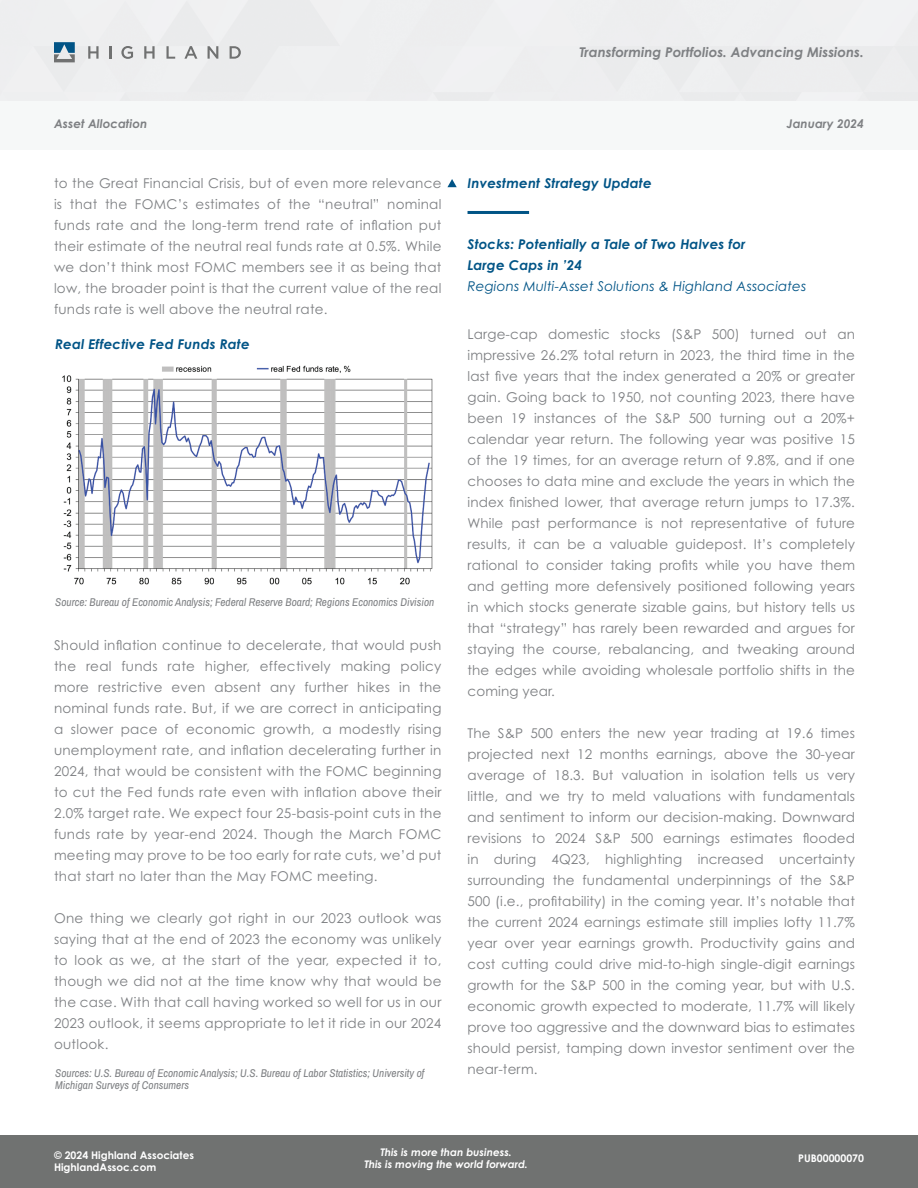
<style>
.page{position:relative;width:918px;height:1188px;background:#fff}
.page>*{position:absolute;margin:0;border:0;box-sizing:border-box;transform-origin:0 0}
.t1{font:13.5px/21px "Century Gothic Std";letter-spacing:.02em;color:#7e8083;text-align:justify}
.t2{font:italic 700 13.5px/21px "Century Gothic Std";letter-spacing:.01em;color:#015486}
.t3{font:italic 13.5px "Century Gothic Std";letter-spacing:.01em;color:#015486}
.t4{font:italic 700 13.5px "Century Gothic Std";color:#7e8083}
.t5{font:italic 700 12px "Century Gothic Std";color:#7e8083}
.t6{font:italic 11.25px/12px "Archivo Narrow";color:#7e8083}
.t7{font:italic 700 10.5px/12.6px "Century Gothic Std";color:#fff;text-align:center}
.t8{font:700 10.5px/12.6px "Century Gothic Std";color:#fff}
.t9{font:700 10.5px "Century Gothic";color:#fff}
</style>
<div class="page">
<div style="left:0;top:1135px;width:918px;height:53px;background:#707271"></div>
<svg style="left:54px;top:42px;width:21px;height:20px"></svg>
<svg style="left:88px;top:46px;width:11px;height:13px"></svg>
<svg style="left:110px;top:46px;width:2px;height:13px"></svg>
<svg style="left:121px;top:46px;width:12px;height:13px"></svg>
<svg style="left:144px;top:46px;width:11px;height:13px"></svg>
<svg style="left:166px;top:46px;width:9px;height:13px"></svg>
<svg style="left:184px;top:46px;width:13px;height:13px"></svg>
<svg style="left:208px;top:46px;width:10px;height:13px"></svg>
<svg style="left:230px;top:46px;width:11px;height:13px"></svg>
<div style="left:0;top:102px;width:918px;height:48px;background:#f6f8f8"></div>
<svg style="left:447px;top:179px;width:10px;height:8px"></svg>
<hr style="left:468px;top:211px;width:61px;height:3px;background:#015486">
<img style="left:62px;top:365px;width:371px;height:220px">
<p class="t5" style="left:54px;top:116px;width:95px">Asset Allocation</p>
<p class="t1" style="left:54px;top:173px;width:389px">to the Great Financial Crisis, but of even more relevance is that the FOMC’s estimates of the “neutral” nominal funds rate and the long-term trend rate of inflation put their estimate of the neutral real funds rate at 0.5%. While we don’t think most FOMC members see it as being that low, the broader point is that the current value of the real funds rate is well above the neutral rate.</p>
<p class="t2" style="left:55px;top:333px;width:196px">Real Effective Fed Funds Rate</p>
<p class="t6" style="left:55px;top:595px;width:381px">Source: Bureau of Economic Analysis; Federal Reserve Board; Regions Economics Division</p>
<p class="t1" style="left:54px;top:635px;width:389px">Should inflation continue to decelerate, that would push the real funds rate higher, effectively making policy more restrictive even absent any further hikes in the nominal funds rate. But, if we are correct in anticipating a slower pace of economic growth, a modestly rising unemployment rate, and inflation decelerating further in 2024, that would be consistent with the FOMC beginning to cut the Fed funds rate even with inflation above their 2.0% target rate. We expect four 25-basis-point cuts in the funds rate by year-end 2024. Though the March FOMC meeting may prove to be too early for rate cuts, we’d put that start no later than the May FOMC meeting.</p>
<p class="t1" style="left:54px;top:908px;width:389px">One thing we clearly got right in our 2023 outlook was saying that at the end of 2023 the economy was unlikely to look as we, at the start of the year, expected it to, though we did not at the time know why that would be the case. With that call having worked so well for us in our 2023 outlook, it seems appropriate to let it ride in our 2024 outlook.</p>
<p class="t6" style="left:55px;top:1066px;width:371px">Sources: U.S. Bureau of Economic Analysis; U.S. Bureau of Labor Statistics; University of<br>Michigan Surveys of Consumers</p>
<p class="t4" style="left:579px;top:44px;width:286px">Transforming Portfolios. Advancing Missions.</p>
<p class="t2" style="left:468px;top:173px;width:186px">Investment Strategy Update</p>
<p class="t5" style="left:787px;top:116px;width:79px">January 2024</p>
<p class="t2" style="left:468px;top:234px;width:280px">Stocks: Potentially a Tale of Two Halves for<br>Large Caps in ’24</p>
<p class="t3" style="left:468px;top:278px;width:340px">Regions Multi-Asset Solutions &amp; Highland Associates</p>
<p class="t1" style="left:468px;top:324px;width:389px">Large-cap domestic stocks (S&amp;P 500) turned out an impressive 26.2% total return in 2023, the third time in the last five years that the index generated a 20% or greater gain. Going back to 1950, not counting 2023, there have been 19 instances of the S&amp;P 500 turning out a 20%+ calendar year return. The following year was positive 15 of the 19 times, for an average return of 9.8%, and if one chooses to data mine and exclude the years in which the index finished lower, that average return jumps to 17.3%.<br>While past performance is not representative of future results, it can be a valuable guidepost. It’s completely rational to consider taking profits while you have them and getting more defensively positioned following years in which stocks generate sizable gains, but history tells us that “strategy” has rarely been rewarded and argues for staying the course, rebalancing, and tweaking around the edges while avoiding wholesale portfolio shifts in the coming year.</p>
<p class="t1" style="left:468px;top:723px;width:389px">The S&amp;P 500 enters the new year trading at 19.6 times projected next 12 months earnings, above the 30-year average of 18.3. But valuation in isolation tells us very little, and we try to meld valuations with fundamentals and sentiment to inform our decision-making. Downward revisions to 2024 S&amp;P 500 earnings estimates flooded in during 4Q23, highlighting increased uncertainty surrounding the fundamental underpinnings of the S&amp;P 500 (i.e., profitability) in the coming year. It’s notable that the current 2024 earnings estimate still implies lofty 11.7% year over year earnings growth. Productivity gains and cost cutting could drive mid-to-high single-digit earnings growth for the S&amp;P 500 in the coming year, but with U.S. economic growth expected to moderate, 11.7% will likely prove too aggressive and the downward bias to estimates should persist, tamping down investor sentiment over the near-term.</p>
<p class="t7" style="left:364px;top:1146px;width:165px">This is more than business.<br>This is moving the world forward.</p>
<p class="t8" style="left:54px;top:1149px;width:142px">© 2024 Highland Associates<br>HighlandAssoc.com</p>
<p class="t9" style="left:798px;top:1150px;width:67px">PUB00000070</p>
</div>
